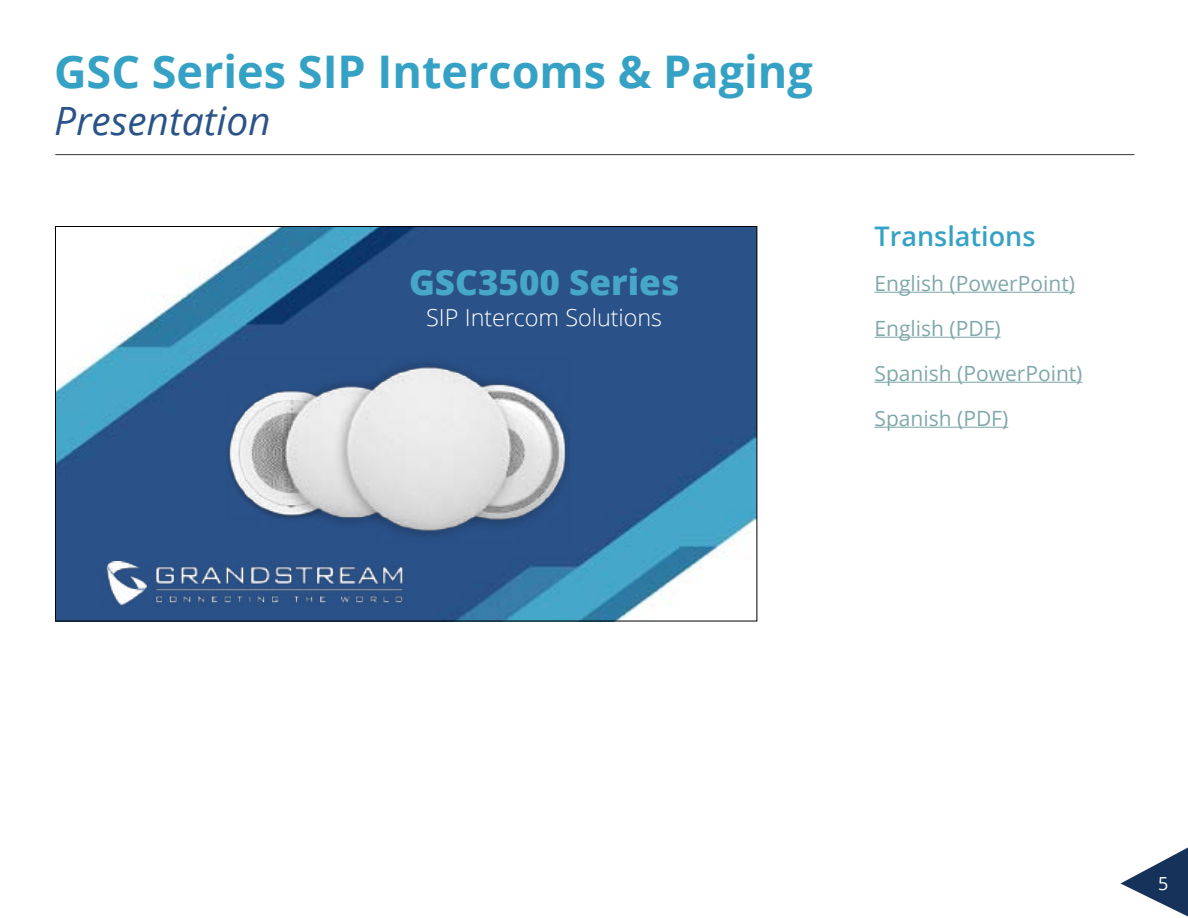
<style>
.page{position:relative;width:1188px;height:918px;background:#fff}
.page>*{position:absolute;margin:0;border:0;box-sizing:border-box;transform-origin:0 0}
.t1{font:700 45px "Open Sans";color:#35a2c5}
.t2{font:italic 39px "Open Sans";color:#2a5389}
.t3{font:800 35.1px "Open Sans";color:#46a7c9}
.t4{font:600 27px "Open Sans";color:#35a2c5}
.t5{font:300 23.4px "Open Sans";color:#fff}
.t6{font:21px/45px "Open Sans";color:#80a8aa}
.t7{font:18px "Open Sans";color:#fff}
</style>
<div class="page">
<svg style="left:1120px;top:848px;width:68px;height:68px"></svg>
<img style="left:57px;top:228px;width:698px;height:391px">
<img style="left:99px;top:561px;width:127px;height:45px">
<img style="left:226px;top:276px;width:347px;height:343px">
<hr style="left:874px;top:292px;width:201px;height:1px;background:#80a8aa">
<hr style="left:874px;top:337px;width:127px;height:1px;background:#80a8aa">
<hr style="left:874px;top:382px;width:209px;height:1px;background:#80a8aa">
<hr style="left:874px;top:427px;width:134px;height:1px;background:#80a8aa">
<hr style="left:55px;top:154px;width:1079px;height:1px;background:#3c3633">
<h1 class="t1" style="left:54px;top:40px;width:760px">GSC Series SIP Intercoms &amp; Paging</h1>
<h2 class="t2" style="left:54px;top:94px;width:218px">Presentation</h2>
<h3 class="t3" style="left:409px;top:255px;width:272px">GSC3500 Series</h3>
<p class="t5" style="left:426px;top:301px;width:238px">SIP Intercom Solutions</p>
<p class="t4" style="left:874px;top:217px;width:163px">Translations</p>
<p class="t6" style="left:874px;top:260px;width:210px">English (PowerPoint)<br>English (PDF)<br>Spanish (PowerPoint)<br>Spanish (PDF)</p>
<p class="t7" style="left:1158px;top:871px;width:12px">5</p>
</div>
